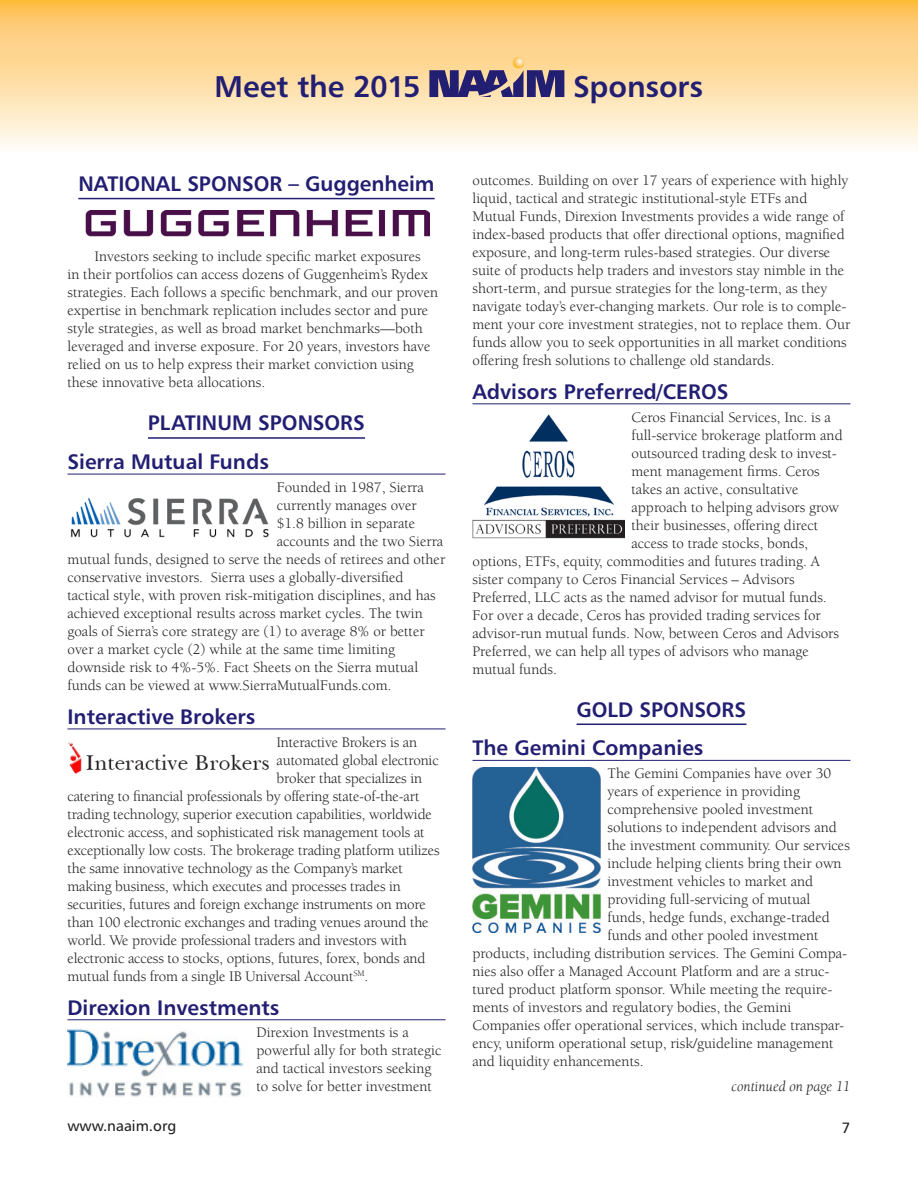
<style>
.page{position:relative;width:918px;height:1188px;background:#fff}
.page>*{position:absolute;margin:0;border:0;box-sizing:border-box;transform-origin:0 0}
.t1{font:30px "Humanist 777 BT Bold B";letter-spacing:-.005em;color:#221e72}
.t2{font:21px/38.7px "Humanist 777 BT Bold B";color:#221e72}
.t3{font:15px/18px "Berkeley Std";color:#231f20}
.t4{font:italic 15px "Berkeley Std";color:#231f20}
.t5{font:15px "Humanist 777 BT Roman B";color:#231f20}
</style>
<div class="page">
<hr style="left:78px;top:198px;width:357px;height:1px;background:#221e72">
<hr style="left:148px;top:437px;width:217px;height:2px;background:#221e72">
<hr style="left:68px;top:474px;width:378px;height:1px;background:#221e72">
<hr style="left:68px;top:729px;width:378px;height:1px;background:#221e72">
<hr style="left:68px;top:1019px;width:378px;height:1px;background:#221e72">
<img style="left:85px;top:210px;width:344px;height:27px">
<img style="left:70px;top:498px;width:199px;height:40px">
<img style="left:68px;top:742px;width:201px;height:32px">
<img style="left:68px;top:1028px;width:178px;height:69px">
<hr style="left:472px;top:403px;width:378px;height:1px;background:#221e72">
<hr style="left:577px;top:724px;width:169px;height:1px;background:#221e72">
<hr style="left:472px;top:760px;width:378px;height:1px;background:#221e72">
<img style="left:472px;top:415px;width:153px;height:124px">
<img style="left:472px;top:767px;width:129px;height:166px">
<svg style="left:0;top:0;width:918px;height:147px;background:#fddca1"></svg>
<svg style="left:429px;top:58px;width:135px;height:39px;background:#8f7b85"></svg>
<h1 class="t1" style="left:215px;top:67px;width:207px">Meet the 2015</h1>
<h1 class="t1" style="left:573px;top:67px;width:132px">Sponsors</h1>
<h2 class="t2" style="left:78px;top:164px;width:358px">NATIONAL SPONSOR – Guggenheim</h2>
<p class="t3" style="left:68px;top:248px;width:372px;text-indent:27px">Investors seeking to include specific market exposures<br>in their portfolios can access dozens of Guggenheim’s Rydex strategies. Each follows a specific benchmark, and our proven expertise in benchmark replication includes sector and pure style strategies, as well as broad market benchmarks—both leveraged and inverse exposure. For 20 years, investors have relied on us to help express their market conviction using these innovative beta allocations.</p>
<h2 class="t2" style="left:67px;top:403px;width:299px;text-indent:80px">PLATINUM SPONSORS<br>Sierra Mutual Funds</h2>
<p class="t3" style="left:277px;top:478px;width:149px">Founded in 1987, Sierra</p>
<p class="t3" style="left:277px;top:496px;width:142px">currently manages over</p>
<p class="t3" style="left:277px;top:514px;width:140px">$1.8 billion in separate</p>
<p class="t3" style="left:277px;top:532px;width:168px">accounts and the two Sierra</p>
<p class="t3" style="left:68px;top:550px;width:379px">mutual funds, designed to serve the needs of retirees and other</p>
<p class="t3" style="left:68px;top:568px;width:338px">conservative investors. Sierra uses a globally-diversified</p>
<p class="t3" style="left:68px;top:586px;width:370px">tactical style, with proven risk-mitigation disciplines, and has</p>
<p class="t3" style="left:68px;top:604px;width:357px">achieved exceptional results across market cycles. The twin</p>
<p class="t3" style="left:68px;top:622px;width:359px">goals of Sierra’s core strategy are (1) to average 8% or better</p>
<p class="t3" style="left:68px;top:640px;width:329px">over a market cycle (2) while at the same time limiting</p>
<p class="t3" style="left:68px;top:658px;width:352px">downside risk to 4%-5%. Fact Sheets on the Sierra mutual</p>
<p class="t3" style="left:68px;top:676px;width:325px">funds can be viewed at www.SierraMutualFunds.com.</p>
<h2 class="t2" style="left:68px;top:697px;width:189px">Interactive Brokers</h2>
<p class="t3" style="left:276px;top:733px;width:142px">Interactive Brokers is an</p>
<p class="t3" style="left:277px;top:751px;width:164px">automated global electronic</p>
<p class="t3" style="left:277px;top:769px;width:147px">broker that specializes in</p>
<p class="t3" style="left:67px;top:787px;width:353px">catering to financial professionals by offering state-of-the-art</p>
<p class="t3" style="left:67px;top:805px;width:366px">trading technology, superior execution capabilities, worldwide</p>
<p class="t3" style="left:67px;top:823px;width:359px">electronic access, and sophisticated risk management tools at</p>
<p class="t3" style="left:67px;top:841px;width:374px">exceptionally low costs. The brokerage trading platform utilizes</p>
<p class="t3" style="left:67px;top:859px;width:337px">the same innovative technology as the Company’s market</p>
<p class="t3" style="left:67px;top:877px;width:335px">making business, which executes and processes trades in</p>
<p class="t3" style="left:67px;top:895px;width:360px">securities, futures and foreign exchange instruments on more</p>
<p class="t3" style="left:67px;top:913px;width:363px">than 100 electronic exchanges and trading venues around the</p>
<p class="t3" style="left:67px;top:931px;width:341px">world. We provide professional traders and investors with</p>
<p class="t3" style="left:67px;top:949px;width:360px">electronic access to stocks, options, futures, forex, bonds and</p>
<p class="t3" style="left:67px;top:967px;width:302px">mutual funds from a single IB Universal Account<sup>SM</sup>.</p>
<h2 class="t2" style="left:68px;top:988px;width:213px">Direxion Investments</h2>
<p class="t3" style="left:256px;top:1024px;width:186px">Direxion Investments is a powerful ally for both strategic and tactical investors seeking to solve for better investment</p>
<p class="t3" style="left:472px;top:171px;width:379px">outcomes. Building on over 17 years of experience with highly liquid, tactical and strategic institutional-style ETFs and Mutual Funds, Direxion Investments provides a wide range of index-based products that offer directional options, magnified exposure, and long-term rules-based strategies. Our diverse suite of products help traders and investors stay nimble in the short-term, and pursue strategies for the long-term, as they navigate today’s ever-changing markets. Our role is to comple&shy;ment your core investment strategies, not to replace them. Our funds allow you to seek opportunities in all market conditions offering fresh solutions to challenge old standards.</p>
<h2 class="t2" style="left:472px;top:372px;width:258px">Advisors Preferred/CEROS</h2>
<p class="t3" style="left:632px;top:408px;width:201px">Ceros Financial Services, Inc. is a</p>
<p class="t3" style="left:632px;top:426px;width:213px">full-service brokerage platform and</p>
<p class="t3" style="left:632px;top:444px;width:207px">outsourced trading desk to invest-</p>
<p class="t3" style="left:632px;top:462px;width:190px">ment management firms. Ceros</p>
<p class="t3" style="left:632px;top:480px;width:168px">takes an active, consultative</p>
<p class="t3" style="left:632px;top:498px;width:209px">approach to helping advisors grow</p>
<p class="t3" style="left:632px;top:516px;width:188px">their businesses, offering direct</p>
<p class="t3" style="left:632px;top:534px;width:178px">access to trade stocks, bonds,</p>
<p class="t3" style="left:472px;top:552px;width:349px">options, ETFs, equity, commodities and futures trading. A</p>
<p class="t3" style="left:472px;top:570px;width:324px">sister company to Ceros Financial Services – Advisors</p>
<p class="t3" style="left:472px;top:588px;width:356px">Preferred, LLC acts as the named advisor for mutual funds.</p>
<p class="t3" style="left:472px;top:606px;width:350px">For over a decade, Ceros has provided trading services for</p>
<p class="t3" style="left:472px;top:624px;width:368px">advisor-run mutual funds. Now, between Ceros and Advisors</p>
<p class="t3" style="left:472px;top:642px;width:338px">Preferred, we can help all types of advisors who manage</p>
<p class="t3" style="left:472px;top:660px;width:86px">mutual funds.</p>
<h2 class="t2" style="left:472px;top:690px;width:275px;text-indent:104px">GOLD SPONSORS<br>The Gemini Companies</h2>
<p class="t3" style="left:608px;top:765px;width:225px">The Gemini Companies have over 30</p>
<p class="t3" style="left:608px;top:783px;width:194px">years of experience in providing</p>
<p class="t3" style="left:608px;top:801px;width:207px">comprehensive pooled investment</p>
<p class="t3" style="left:608px;top:819px;width:231px">solutions to independent advisors and</p>
<p class="t3" style="left:608px;top:837px;width:244px">the investment community. Our services</p>
<p class="t3" style="left:608px;top:855px;width:236px">include helping clients bring their own</p>
<p class="t3" style="left:608px;top:873px;width:207px">investment vehicles to market and</p>
<p class="t3" style="left:608px;top:891px;width:204px">providing full-servicing of mutual</p>
<p class="t3" style="left:608px;top:909px;width:224px">funds, hedge funds, exchange-traded</p>
<p class="t3" style="left:608px;top:927px;width:213px">funds and other pooled investment</p>
<p class="t3" style="left:472px;top:945px;width:376px">products, including distribution services. The Gemini Compa-</p>
<p class="t3" style="left:472px;top:963px;width:358px">nies also offer a Managed Account Platform and are a struc-</p>
<p class="t3" style="left:472px;top:981px;width:361px">tured product platform sponsor. While meeting the require-</p>
<p class="t3" style="left:472px;top:999px;width:320px">ments of investors and regulatory bodies, the Gemini</p>
<p class="t3" style="left:472px;top:1017px;width:373px">Companies offer operational services, which include transpar-</p>
<p class="t3" style="left:472px;top:1035px;width:363px">ency, uniform operational setup, risk/guideline management</p>
<p class="t3" style="left:472px;top:1053px;width:173px">and liquidity enhancements.</p>
<p class="t4" style="left:732px;top:1079px;width:120px">continued on page 11</p>
<p class="t5" style="left:68px;top:1117px;width:110px">www.naaim.org</p>
<p class="t5" style="left:842px;top:1118px;width:10px">7</p>
</div>
